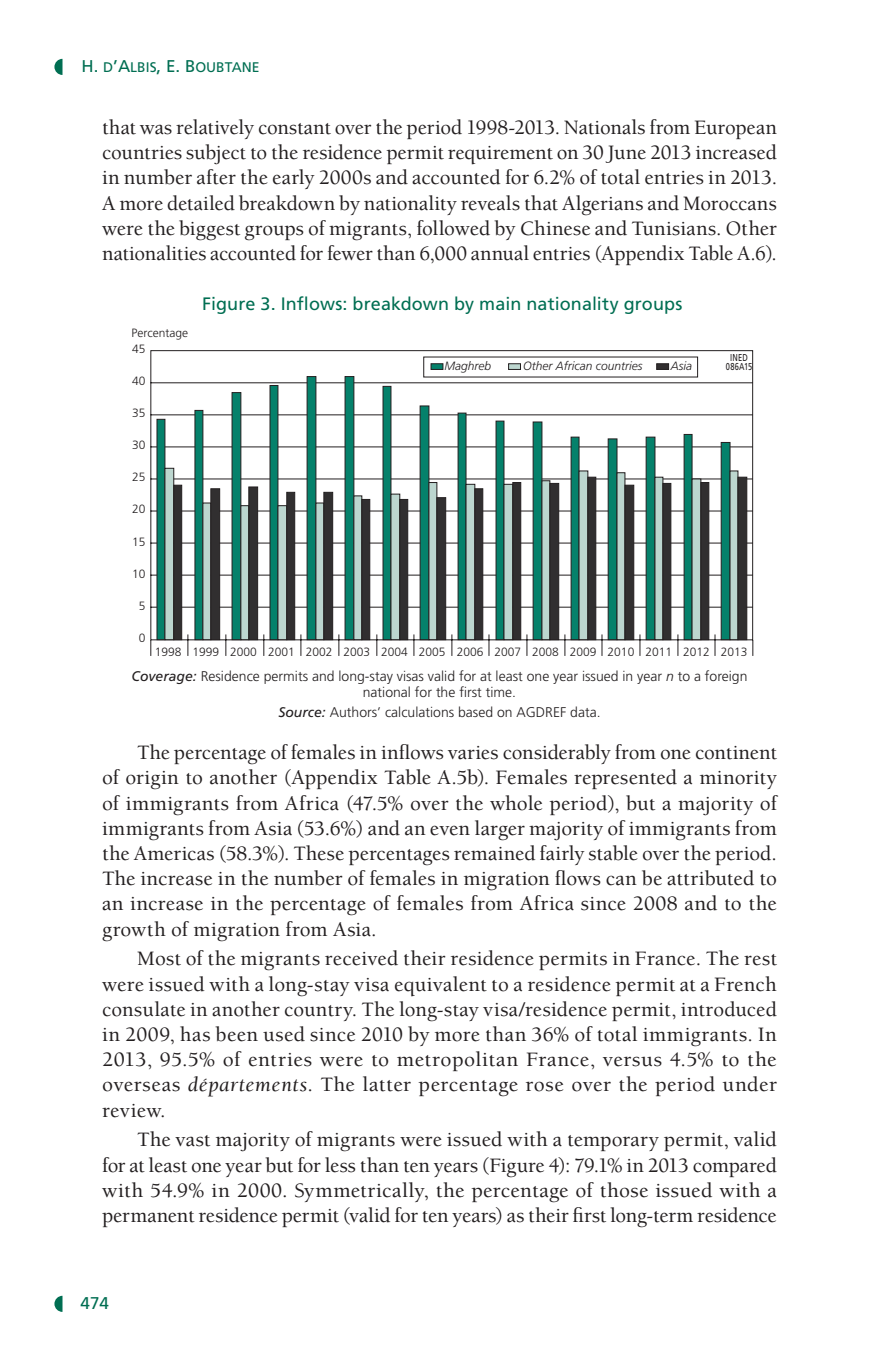
<style>
.page{position:relative;width:879px;height:1361px;background:#fff}
.page>*{position:absolute;margin:0;border:0;box-sizing:border-box;transform-origin:0 0}
.t1{font:500 21px/25.2px "Berkeley Std";letter-spacing:.005em;color:#231f20;text-align:justify}
.t2{font:18px "Frutiger LT Std";letter-spacing:.005em;color:#006e52}
.t3{font:17px "Frutiger LT Std Roman SC820";color:#006e52}
.t4{font:300 14px/16.8px "Frutiger LT Std";color:#231f20;text-align:center}
.t5{font:14px "Frutiger LT Std Roman SC820";color:#006e52}
.t6{font:300 12px "Frutiger LT Std";color:#231f20}
.t7{font:italic 300 12px "Frutiger LT Std";color:#231f20}
.t8{font:10px "Frutiger LT Std";letter-spacing:.025em;color:#231f20;scale:.75 1}
.s1{font-size:17px}
.s2{font-weight:400;font-style:italic}
.s3{font-style:italic}
</style>
<div class="page">
<svg style="left:150px;top:350px;width:603px;height:306px"></svg>
<svg style="left:156px;top:376px;width:574px;height:264px"></svg>
<svg style="left:164px;top:468px;width:574px;height:172px"></svg>
<svg style="left:173px;top:476px;width:574px;height:164px"></svg>
<div style="left:423px;top:357px;width:275px;height:20px;background:#fff"></div>
<div style="left:431px;top:363px;width:12px;height:7px;background:#05816b;border:1px solid #231f20"></div>
<div style="left:508px;top:363px;width:13px;height:7px;background:#bcd6cf;border:1px solid #231f20"></div>
<div style="left:656px;top:363px;width:13px;height:7px;background:#312f30;border:1px solid #231f20"></div>
<svg style="left:54px;top:59px;width:8px;height:16px"></svg>
<svg style="left:54px;top:1295px;width:8px;height:17px"></svg>
<p class="t5" style="left:81px;top:59px;width:177px"><span class="s1">H.</span> D<span class="s1">’A</span>LBIS<span class="s1">, E. B</span>OUBTANE</p>
<p class="t1" style="left:102px;top:115px;width:676px">that was relatively constant over the period 1998-2013. Nationals from European countries subject to the residence permit requirement on 30 June 2013 increased in number after the early 2000s and accounted for 6.2% of total entries in 2013.<br>A more detailed breakdown by nationality reveals that Algerians and Moroccans were the biggest groups of migrants, followed by Chinese and Tunisians. Other nationalities accounted for fewer than 6,000 annual entries (Appendix Table A.6).</p>
<p class="t6" style="left:131px;top:326px;width:58px">Percentage</p>
<p class="t6" style="left:132px;top:342px;width:15px">45</p>
<p class="t6" style="left:132px;top:374px;width:15px">40</p>
<p class="t6" style="left:132px;top:406px;width:15px">35</p>
<p class="t6" style="left:132px;top:438px;width:15px">30</p>
<p class="t6" style="left:132px;top:470px;width:15px">25</p>
<p class="t6" style="left:132px;top:502px;width:15px">20</p>
<p class="t6" style="left:132px;top:534px;width:15px">15</p>
<p class="t6" style="left:132px;top:567px;width:15px">10</p>
<p class="t6" style="left:139px;top:599px;width:8px">5</p>
<p class="t6" style="left:139px;top:631px;width:8px">0</p>
<p class="t2" style="left:202px;top:293px;width:482px">Figure 3. Inflows: breakdown by main nationality groups</p>
<p class="t8" style="left:730px;top:352px;width:25px">INED</p>
<p class="t7" style="left:444px;top:359px;width:48px">Maghreb</p>
<p class="t7" style="left:523px;top:359px;width:121px">Other African countries</p>
<p class="t7" style="left:671px;top:359px;width:23px">Asia</p>
<p class="t8" style="left:726px;top:361px;width:37px">086A15</p>
<p class="t6" style="left:155px;top:645px;width:594px">1998 1999 2000 2001 2002 2003 2004 2005 2006 2007 2008 2009 2010 2011 2012 2013</p>
<p class="t4" style="left:131px;top:667px;width:617px"><span class="s2">Coverage:</span> Residence permits and long-stay visas valid for at least one year issued in year <span class="s3">n</span> to a foreign national for the first time.</p>
<p class="t4" style="left:278px;top:704px;width:324px"><span class="s2">Source:</span> Authors’ calculations based on AGDREF data.</p>
<p class="t1" style="left:102px;top:740px;width:676px;text-indent:35px">The percentage of females in inflows varies considerably from one continent of origin to another (Appendix Table A.5b). Females represented a minority of immigrants from Africa (47.5% over the whole period), but a majority of immigrants from Asia (53.6%) and an even larger majority of immigrants from the Americas (58.3%). These percentages remained fairly stable over the period.<br>The increase in the number of females in migration flows can be attributed to an increase in the percentage of females from Africa since 2008 and to the growth of migration from Asia.</p>
<p class="t1" style="left:102px;top:946px;width:676px;text-indent:35px">Most of the migrants received their residence permits in France. The rest were issued with a long-stay visa equivalent to a residence permit at a French consulate in another country. The long-stay visa/residence permit, introduced in 2009, has been used since 2010 by more than 36% of total immigrants. In 2013, 95.5% of entries were to metropolitan France, versus 4.5% to the overseas <span class="s2">départements</span>. The latter percentage rose over the period under review.</p>
<p class="t1" style="left:102px;top:1127px;width:676px;text-indent:35px">The vast majority of migrants were issued with a temporary permit, valid for at least one year but for less than ten years (Figure 4): 79.1% in 2013 compared with 54.9% in 2000. Symmetrically, the percentage of those issued with a permanent residence permit (valid for ten years) as their first long-term residence</p>
<p class="t3" style="left:81px;top:1292px;width:30px">474</p>
</div>
